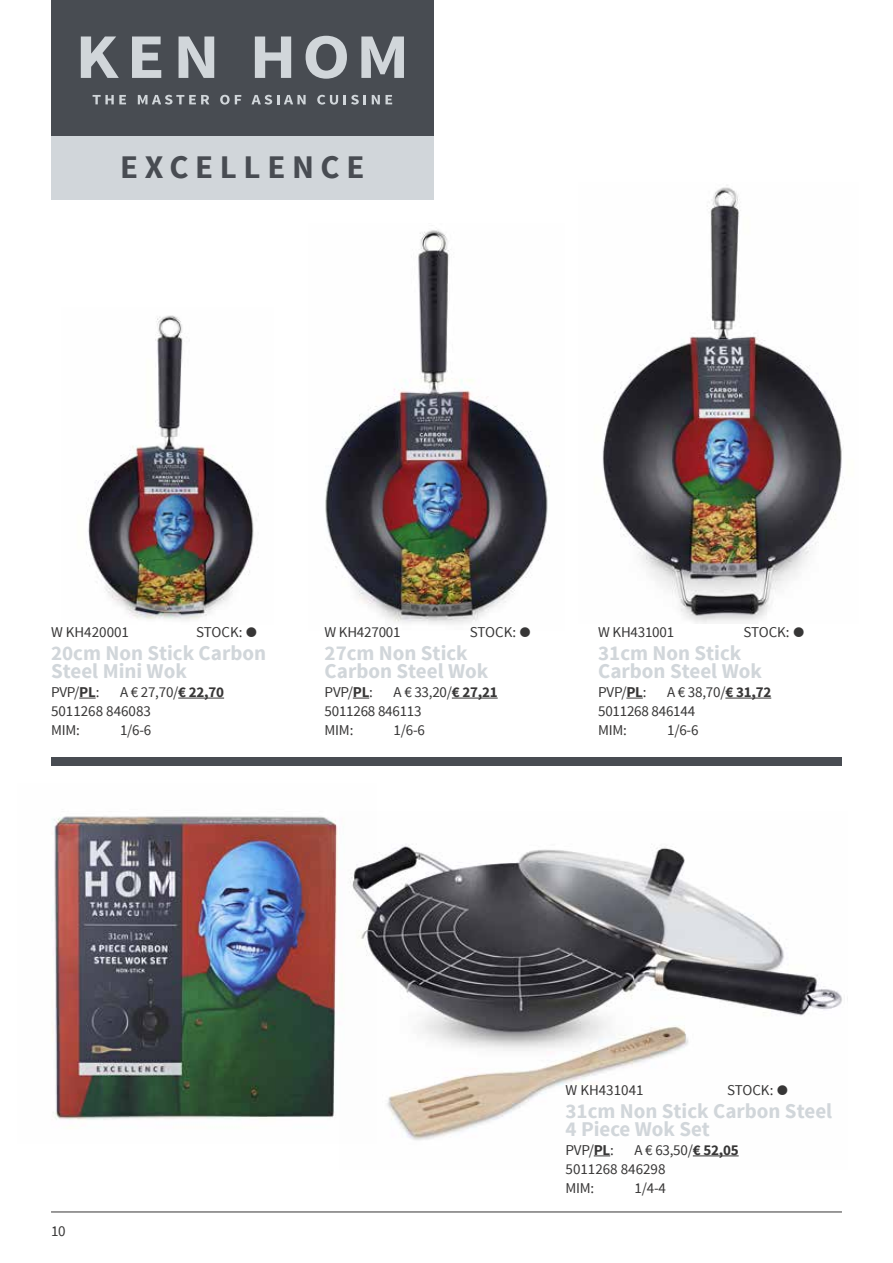
<style>
.page{position:relative;width:893px;height:1263px;background:#fff}
.page>*{position:absolute;margin:0;border:0;box-sizing:border-box;transform-origin:0 0}
.t1{font:700 33px "Source Sans Pro";letter-spacing:.2em;color:#484c52}
.t2{font:700 21px/18px "Source Sans Pro";color:#d1d6da}
.t3{font:15px/19.2px "Source Sans Pro";letter-spacing:-.015em;color:#373636}
.s1{font-weight:700}
</style>
<div class="page">
<img style="left:325px;top:230px;width:223px;height:394px">
<img style="left:86px;top:315px;width:173px;height:305px">
<img style="left:602px;top:185px;width:240px;height:438px">
<img style="left:52px;top:816px;width:286px;height:304px">
<div style="left:51px;top:0;width:383px;height:136px;background:#484c52"></div>
<div style="left:51px;top:757px;width:791px;height:8px;background:#484c52"></div>
<hr style="left:51px;top:1211px;width:791px;height:1px;background:#373636">
<div style="left:51px;top:136px;width:383px;height:64px;background:#d1d6da"></div>
<svg style="left:79px;top:698px;width:17px;height:1px"></svg>
<hr style="left:178px;top:698px;width:46px;height:1px;background:#373636">
<svg style="left:353px;top:698px;width:16px;height:1px"></svg>
<hr style="left:452px;top:698px;width:46px;height:1px;background:#373636">
<svg style="left:626px;top:698px;width:17px;height:1px"></svg>
<hr style="left:725px;top:698px;width:46px;height:1px;background:#373636">
<svg style="left:81px;top:37px;width:38px;height:41px"></svg>
<svg style="left:132px;top:37px;width:29px;height:41px"></svg>
<svg style="left:179px;top:37px;width:35px;height:41px"></svg>
<svg style="left:255px;top:37px;width:36px;height:41px"></svg>
<svg style="left:306px;top:36px;width:41px;height:43px"></svg>
<svg style="left:361px;top:37px;width:43px;height:41px"></svg>
<svg style="left:93px;top:95px;width:33px;height:9px"></svg>
<svg style="left:138px;top:95px;width:71px;height:10px"></svg>
<svg style="left:220px;top:95px;width:21px;height:10px"></svg>
<svg style="left:251px;top:95px;width:55px;height:10px"></svg>
<svg style="left:317px;top:95px;width:21px;height:10px"></svg>
<svg style="left:344px;top:95px;width:22px;height:10px"></svg>
<svg style="left:372px;top:95px;width:20px;height:9px"></svg>
<img style="left:350px;top:844px;width:492px;height:313px">
<svg style="left:594px;top:1155px;width:16px;height:1px"></svg>
<hr style="left:693px;top:1155px;width:46px;height:1px;background:#373636">
<svg style="left:778px;top:1085px;width:9px;height:10px"></svg>
<h1 class="t1" style="left:120px;top:146px;width:246px">EXCELLENCE</h1>
<p class="t3" style="left:51px;top:623px;width:80px">W KH420001</p>
<p class="t3" style="left:196px;top:623px;width:48px">STOCK:</p>
<h2 class="t2" style="left:51px;top:644px;width:217px">20cm Non Stick Carbon<br>Steel Mini Wok</h2>
<p class="t3" style="left:51px;top:683px;width:50px">PVP/<span class="s1">PL</span>:</p>
<p class="t3" style="left:51px;top:683px;width:175px;text-indent:69px">A € 27,70/<span class="s1">€ 22,70<br></span>5011268 846083<br>MIM:</p>
<p class="t3" style="left:120px;top:721px;width:33px">1/6-6</p>
<p class="t3" style="left:325px;top:623px;width:77px">W KH427001</p>
<p class="t3" style="left:470px;top:623px;width:48px">STOCK:</p>
<h2 class="t2" style="left:325px;top:644px;width:165px">27cm Non Stick<br>Carbon Steel Wok</h2>
<p class="t3" style="left:325px;top:683px;width:50px">PVP/<span class="s1">PL</span>:</p>
<p class="t3" style="left:325px;top:683px;width:175px;text-indent:69px">A € 33,20/<span class="s1">€ 27,21<br></span>5011268 846113<br>MIM:</p>
<p class="t3" style="left:394px;top:721px;width:33px">1/6-6</p>
<p class="t3" style="left:598px;top:623px;width:77px">W KH431001</p>
<p class="t3" style="left:743px;top:623px;width:48px">STOCK:</p>
<h2 class="t2" style="left:598px;top:644px;width:165px">31cm Non Stick<br>Carbon Steel Wok</h2>
<p class="t3" style="left:598px;top:683px;width:50px">PVP/<span class="s1">PL</span>:</p>
<p class="t3" style="left:598px;top:683px;width:175px;text-indent:69px">A € 38,70/<span class="s1">€ 31,72<br></span>5011268 846144<br>MIM:</p>
<p class="t3" style="left:667px;top:721px;width:33px">1/6-6</p>
<p class="t3" style="left:51px;top:1221px;width:16px">10</p>
<p class="t3" style="left:566px;top:1081px;width:80px">W KH431041</p>
<p class="t3" style="left:727px;top:1081px;width:48px">STOCK:</p>
<h2 class="t2" style="left:566px;top:1102px;width:268px">31cm Non Stick Carbon Steel<br>4 Piece Wok Set</h2>
<p class="t3" style="left:566px;top:1140px;width:50px">PVP/<span class="s1">PL</span>:</p>
<p class="t3" style="left:566px;top:1140px;width:175px;text-indent:69px">A € 63,50/<span class="s1">€ 52,05<br></span>5011268 846298<br>MIM:</p>
<p class="t3" style="left:635px;top:1179px;width:33px">1/4-4</p>
</div>
